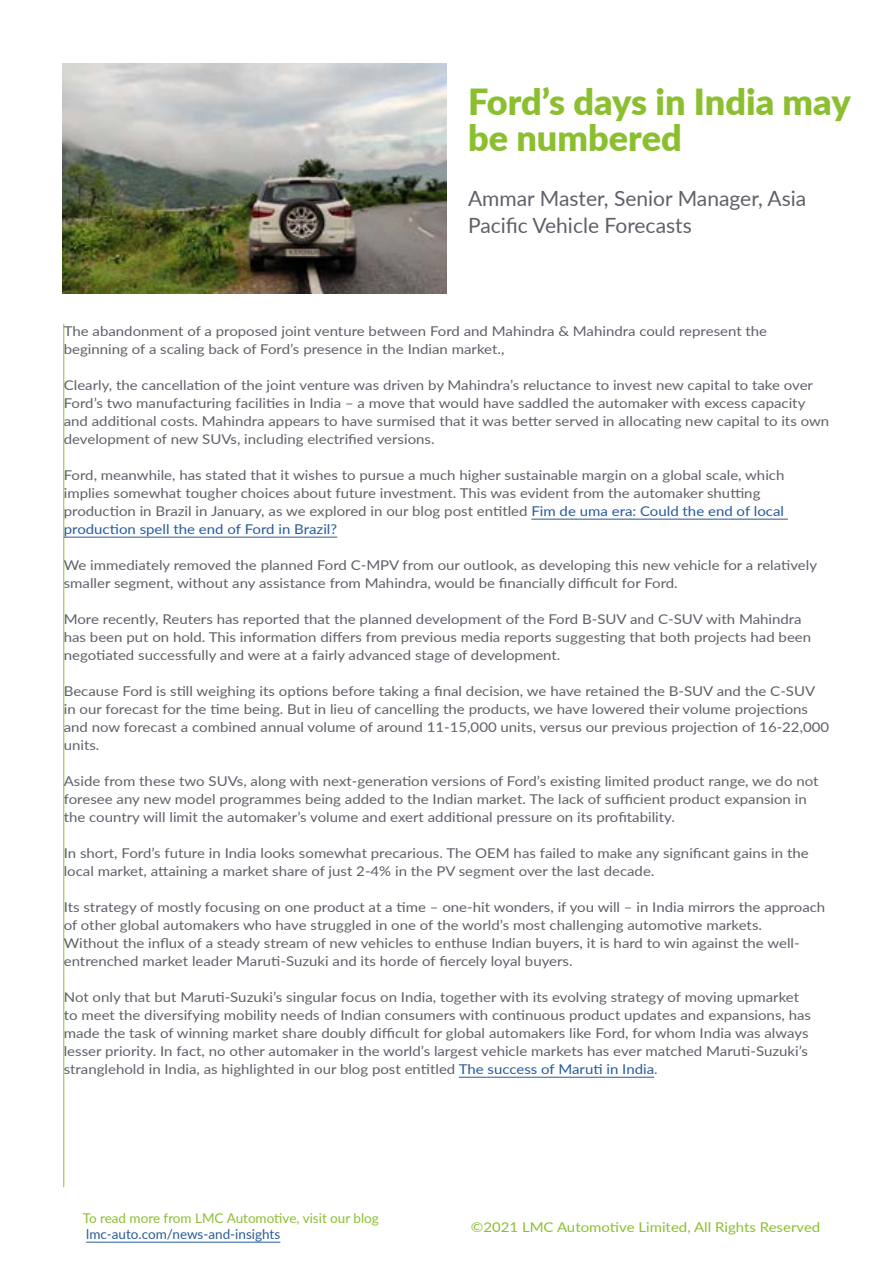
<style>
.page{position:relative;width:893px;height:1263px;background:#fff}
.page>*{position:absolute;margin:0;border:0;box-sizing:border-box;transform-origin:0 0}
.t1{font:900 36px/36px "Lato";color:#8cbf30}
.t2{font:21px/27px "Lato";color:#5f6169}
.t3{font:13.5px/18px "Lato";color:#5f6169;scale:1.11 1}
.t4{font:13.5px "Lato";color:#8cbf30;scale:1.11 1}
.t5{font:13.5px "Lato";color:#8cbf30}
.t6{font:13.5px "Lato";color:#275b9b}
.s1{color:#275b9b}
</style>
<div class="page">
<hr style="left:86px;top:1242px;width:194px;height:1px;background:#275b9b">
<hr style="left:63px;top:324px;width:1px;height:863px;background:#8cbf30">
<img style="left:63px;top:64px;width:383px;height:229px">
<hr style="left:531px;top:519px;width:257px;height:1px;background:#275b9b">
<hr style="left:64px;top:537px;width:273px;height:1px;background:#275b9b">
<hr style="left:459px;top:1077px;width:195px;height:1px;background:#275b9b">
<h1 class="t1" style="left:468px;top:82px;width:384px">Ford’s days in India may be numbered</h1>
<h2 class="t2" style="left:468px;top:184px;width:340px">Ammar Master, Senior Manager, Asia<br>Pacific Vehicle Forecasts</h2>
<p class="t3" style="left:64px;top:321px;width:635px">The abandonment of a proposed joint venture between Ford and Mahindra &amp; Mahindra could represent the beginning of a scaling back of Ford’s presence in the Indian market.,</p>
<p class="t3" style="left:64px;top:375px;width:691px">Clearly, the cancellation of the joint venture was driven by Mahindra’s reluctance to invest new capital to take over Ford’s two manufacturing facilities in India – a move that would have saddled the automaker with excess capacity and additional costs. Mahindra appears to have surmised that it was better served in allocating new capital to its own development of new SUVs, including electrified versions.</p>
<p class="t3" style="left:64px;top:465px;width:651px">Ford, meanwhile, has stated that it wishes to pursue a much higher sustainable margin on a global scale, which implies somewhat tougher choices about future investment. This was evident from the automaker shutting production in Brazil in January, as we explored in our blog post entitled <span class="s1">Fim de uma era: Could the end of local production spell the end of Ford in Brazil?</span></p>
<p class="t3" style="left:64px;top:555px;width:680px">We immediately removed the planned Ford C-MPV from our outlook, as developing this new vehicle for a relatively smaller segment, without any assistance from Mahindra, would be financially difficult for Ford.</p>
<p class="t3" style="left:64px;top:609px;width:675px">More recently, Reuters has reported that the planned development of the Ford B-SUV and C-SUV with Mahindra has been put on hold. This information differs from previous media reports suggesting that both projects had been negotiated successfully and were at a fairly advanced stage of development.</p>
<p class="t3" style="left:64px;top:681px;width:691px">Because Ford is still weighing its options before taking a final decision, we have retained the B-SUV and the C-SUV in our forecast for the time being. But in lieu of cancelling the products, we have lowered their volume projections and now forecast a combined annual volume of around 11-15,000 units, versus our previous projection of 16-22,000 units.</p>
<p class="t3" style="left:64px;top:771px;width:681px">Aside from these two SUVs, along with next-generation versions of Ford’s existing limited product range, we do not foresee any new model programmes being added to the Indian market. The lack of sufficient product expansion in the country will limit the automaker’s volume and exert additional pressure on its profitability.</p>
<p class="t3" style="left:64px;top:843px;width:673px">In short, Ford’s future in India looks somewhat precarious. The OEM has failed to make any significant gains in the local market, attaining a market share of just 2-4% in the PV segment over the last decade.</p>
<p class="t3" style="left:64px;top:897px;width:688px">Its strategy of mostly focusing on one product at a time – one-hit wonders, if you will – in India mirrors the approach of other global automakers who have struggled in one of the world’s most challenging automotive markets.<br>Without the influx of a steady stream of new vehicles to enthuse Indian buyers, it is hard to win against the well&shy;entrenched market leader Maruti-Suzuki and its horde of fiercely loyal buyers.</p>
<p class="t3" style="left:64px;top:987px;width:675px">Not only that but Maruti-Suzuki’s singular focus on India, together with its evolving strategy of moving upmarket to meet the diversifying mobility needs of Indian consumers with continuous product updates and expansions, has made the task of winning market share doubly difficult for global automakers like Ford, for whom India was always lesser priority. In fact, no other automaker in the world’s largest vehicle markets has ever matched Maruti-Suzuki’s stranglehold in India, as highlighted in our blog post entitled <span class="s1">The success of Maruti in India</span>.</p>
<p class="t5" style="left:83px;top:1208px;width:298px">To read more from LMC Automotive, visit our blog</p>
<p class="t6" style="left:86px;top:1224px;width:196px">lmc-auto.com/news-and-insights</p>
<p class="t4" style="left:471px;top:1217px;width:316px">©2021 LMC Automotive Limited, All Rights Reserved</p>
</div>
